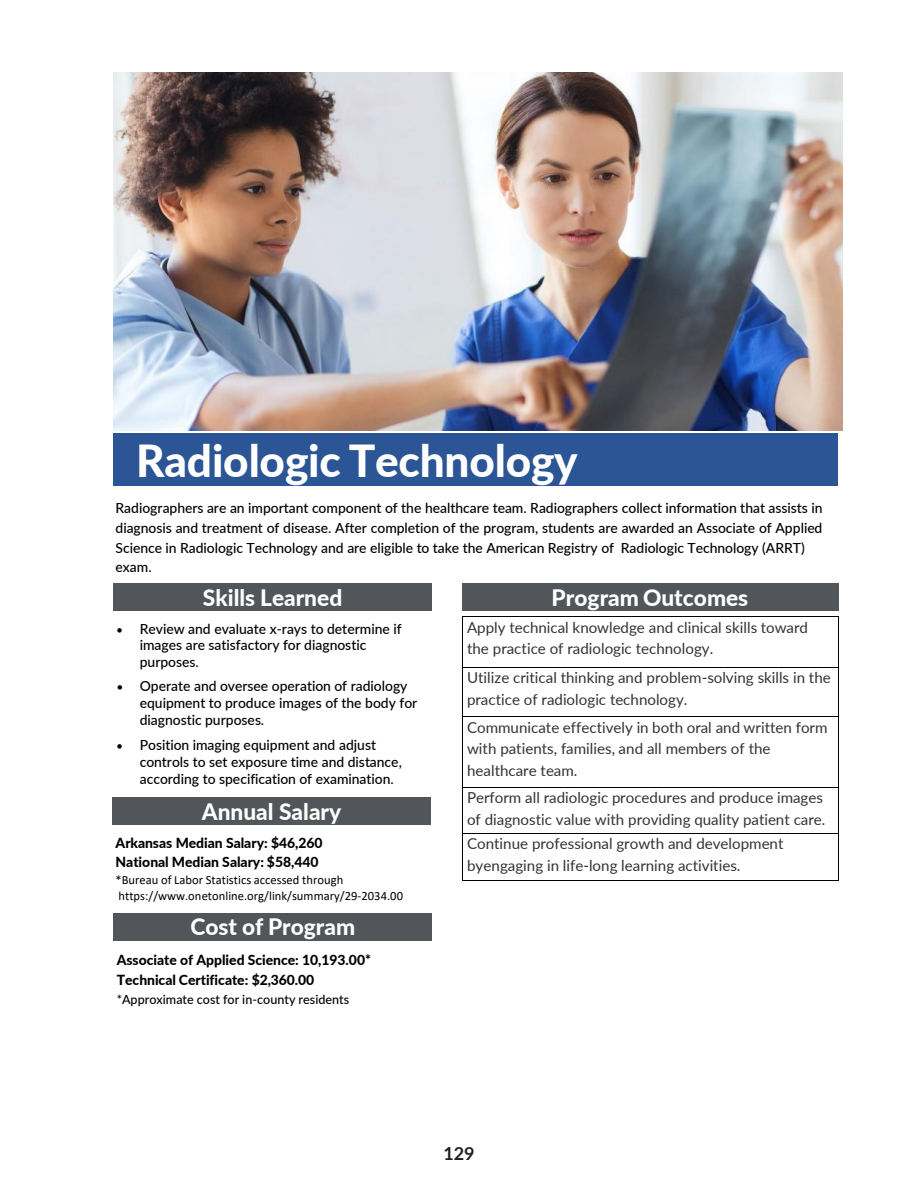
<style>
.page{position:relative;width:918px;height:1188px;background:#fff}
.page>*{position:absolute;margin:0;border:0;box-sizing:border-box;transform-origin:0 0}
.t1{font:800 44.25px "Lato";letter-spacing:-.005em;color:#fff}
.t2{font:800 22.65px "Lato";color:#fff}
.t3{font:700 18px "Lato";color:#231f20}
.t4{font:15.15px/21.5px "Lato";color:#333}
.t5{font:500 13.95px/16.6px "Lato";color:#000}
.t6{font:800 13.95px/19px "Lato";color:#000}
.t7{font:12.6px/15.1px "Calibri";color:#000}
.t8{font:500 12.6px "Lato";color:#000}
</style>
<div class="page">
<div style="left:113px;top:433px;width:725px;height:53px;background:#2c5596"></div>
<div style="left:113px;top:583px;width:319px;height:27px;background:#52555a"></div>
<div style="left:112px;top:798px;width:319px;height:27px;background:#52555a"></div>
<div style="left:113px;top:913px;width:319px;height:27px;background:#52555a"></div>
<div style="left:462px;top:583px;width:376px;height:27px;background:#52555a"></div>
<hr style="left:463px;top:616px;width:375px;height:1px;background:#000">
<hr style="left:462px;top:617px;width:1px;height:50px;background:#000">
<hr style="left:838px;top:617px;width:1px;height:50px;background:#000">
<hr style="left:463px;top:667px;width:375px;height:1px;background:#000">
<hr style="left:462px;top:668px;width:1px;height:48px;background:#000">
<hr style="left:838px;top:668px;width:1px;height:48px;background:#000">
<hr style="left:463px;top:716px;width:375px;height:1px;background:#000">
<hr style="left:462px;top:717px;width:1px;height:70px;background:#000">
<hr style="left:838px;top:717px;width:1px;height:70px;background:#000">
<hr style="left:463px;top:787px;width:375px;height:1px;background:#000">
<hr style="left:462px;top:788px;width:1px;height:45px;background:#000">
<hr style="left:838px;top:788px;width:1px;height:45px;background:#000">
<hr style="left:463px;top:833px;width:375px;height:1px;background:#000">
<hr style="left:462px;top:834px;width:1px;height:46px;background:#000">
<hr style="left:463px;top:880px;width:375px;height:1px;background:#000">
<hr style="left:838px;top:834px;width:1px;height:46px;background:#000">
<img style="left:113px;top:73px;width:729px;height:357px">
<p class="t1" style="left:136px;top:428px;width:443px">Radiologic Technology</p>
<p class="t5" style="left:116px;top:498px;width:709px;line-height:19.8px">Radiographers are an important component of the healthcare team. Radiographers collect information that assists in diagnosis and treatment of disease. After completion of the program, students are awarded an Associate of Applied Science in Radiologic Technology and are eligible to take the American Registry of Radiologic Technology (ARRT) exam.</p>
<p class="t2" style="left:203px;top:580px;width:141px">Skills Learned</p>
<p class="t5" style="left:140px;top:620px;width:263px;text-indent:-23px">• Review and evaluate x-rays to determine if images are satisfactory for diagnostic purposes.</p>
<p class="t5" style="left:140px;top:677px;width:279px;text-indent:-23px">• Operate and oversee operation of radiology equipment to produce images of the body for diagnostic purposes.</p>
<p class="t5" style="left:140px;top:736px;width:264px;text-indent:-23px">• Position imaging equipment and adjust controls to set exposure time and distance, according to specification of examination.</p>
<p class="t2" style="left:202px;top:795px;width:141px">Annual Salary</p>
<p class="t6" style="left:116px;top:832px;width:209px">Arkansas Median Salary: $46,260<br>National Median Salary: $58,440</p>
<p class="t7" style="left:116px;top:872px;width:289px">*Bureau of Labor Statistics accessed through https://www.onetonline.org/link/summary/29-2034.00</p>
<p class="t2" style="left:190px;top:910px;width:166px">Cost of Program</p>
<p class="t6" style="left:117px;top:949px;width:256px;line-height:20.2px">Associate of Applied Science: 10,193.00*<br>Technical Certificate: $2,360.00</p>
<p class="t8" style="left:117px;top:990px;width:234px">*Approximate cost for in-county residents</p>
<p class="t2" style="left:552px;top:580px;width:198px">Program Outcomes</p>
<p class="t4" style="left:467px;top:616px;width:343px">Apply technical knowledge and clinical skills toward the practice of radiologic technology.</p>
<p class="t4" style="left:467px;top:667px;width:365px">Utilize critical thinking and problem-solving skills in the practice of radiologic technology.</p>
<p class="t4" style="left:467px;top:716px;width:362px">Communicate effectively in both oral and written form with patients, families, and all members of the healthcare team.</p>
<p class="t4" style="left:467px;top:786px;width:360px">Perform all radiologic procedures and produce images of diagnostic value with providing quality patient care.</p>
<p class="t4" style="left:467px;top:832px;width:318px">Continue professional growth and development byengaging in life-long learning activities.</p>
<p class="t3" style="left:443px;top:1140px;width:33px">129</p>
</div>
